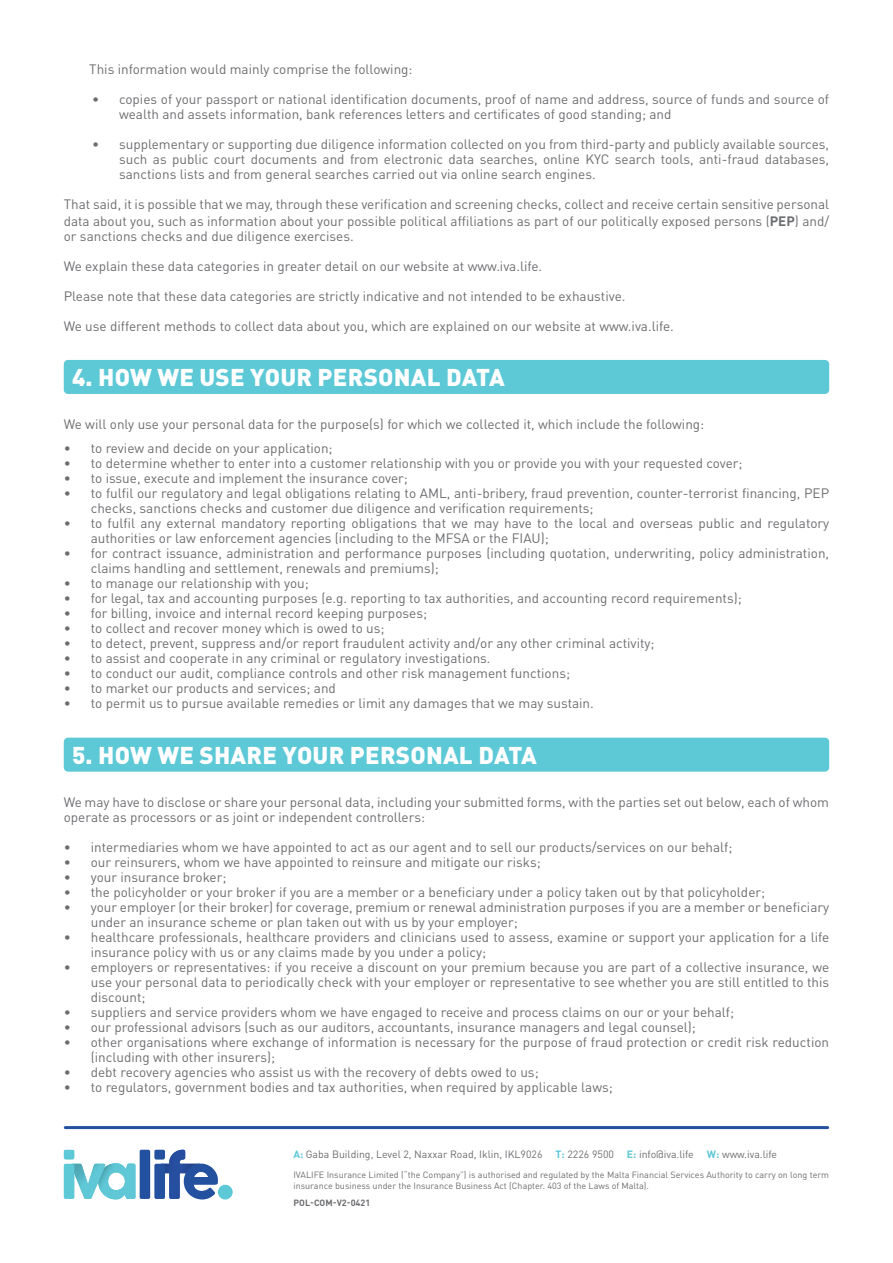
<style>
.page{position:relative;width:893px;height:1263px;background:#fff}
.page>*{position:absolute;margin:0;border:0;box-sizing:border-box;transform-origin:0 0}
.t1{font:900 24px "DIN Pro";letter-spacing:.01em;color:#fff}
.t2{font:13.5px/15px "DIN Pro";color:#6c6d70}
.t3{font:10.5px "DIN Pro";color:#6c6d70}
.t4{font:9px/10.5px "DIN Pro";color:#6c6d70}
.t5{font:700 9px "DIN Pro";letter-spacing:.005em;color:#6c6d70}
.s1{font-weight:700}
.s2{font-weight:700;color:#5dc8d6}
</style>
<div class="page">
<hr style="left:65px;top:1126px;width:763px;height:3px;background:#2351a0">
<div style="left:218px;top:1185px;width:15px;height:14px;background:#5dc8d6;border-radius:50%"></div>
<svg style="left:64px;top:1150px;width:154px;height:49px"></svg>
<div style="left:64px;top:360px;width:765px;height:34px;background:#5dc8d6;border-radius:4px"></div>
<div style="left:64px;top:738px;width:765px;height:34px;background:#5dc8d6;border-radius:4px"></div>
<p class="t2" style="left:89px;top:61px;width:325px">This information would mainly comprise the following:</p>
<p class="t2" style="left:119px;top:91px;width:712px;text-indent:-27px">• copies of your passport or national identification documents, proof of name and address, source of funds and source of wealth and assets information, bank references letters and certificates of good standing; and</p>
<p class="t2" style="left:119px;top:136px;width:712px;text-align:justify;text-indent:-27px">• supplementary or supporting due diligence information collected on you from third-party and publicly available sources, such as public court documents and from electronic data searches, online KYC search tools, anti-fraud databases, sanctions lists and from general searches carried out via online search engines.</p>
<p class="t2" style="left:64px;top:195px;width:767px;line-height:16.5px">That said, it is possible that we may, through these verification and screening checks, collect and receive certain sensitive personal data about you, such as information about your possible political affiliations as part of our politically exposed persons (<span class="s1">PEP</span>) and/</p>
<p class="t2" style="left:64px;top:228px;width:291px">or sanctions checks and due diligence exercises.</p>
<p class="t2" style="left:64px;top:258px;width:480px">We explain these data categories in greater detail on our website at www.iva.life.</p>
<p class="t2" style="left:64px;top:288px;width:563px">Please note that these data categories are strictly indicative and not intended to be exhaustive.</p>
<p class="t2" style="left:64px;top:318px;width:612px">We use different methods to collect data about you, which are explained on our website at www.iva.life.</p>
<p class="t1" style="left:72px;top:361px;width:434px">4. HOW WE USE YOUR PERSONAL DATA</p>
<p class="t2" style="left:64px;top:416px;width:642px">We will only use your personal data for the purpose(s) for which we collected it, which include the following:</p>
<p class="t2" style="left:64px;top:440px;width:270px">• to review and decide on your application;</p>
<p class="t2" style="left:64px;top:455px;width:680px">• to determine whether to enter into a customer relationship with you or provide you with your requested cover;</p>
<p class="t2" style="left:64px;top:470px;width:346px">• to issue, execute and implement the insurance cover;</p>
<p class="t2" style="left:91px;top:485px;width:740px;text-indent:-27px">• to fulfil our regulatory and legal obligations relating to AML, anti-bribery, fraud prevention, counter-terrorist financing, PEP checks, sanctions checks and customer due diligence and verification requirements;</p>
<p class="t2" style="left:91px;top:515px;width:740px;text-indent:-27px">• to fulfil any external mandatory reporting obligations that we may have to the local and overseas public and regulatory authorities or law enforcement agencies (including to the MFSA or the FIAU);</p>
<p class="t2" style="left:91px;top:545px;width:740px;text-indent:-27px">• for contract issuance, administration and performance purposes (including quotation, underwriting, policy administration, claims handling and settlement, renewals and premiums);</p>
<p class="t2" style="left:64px;top:575px;width:246px">• to manage our relationship with you;</p>
<p class="t2" style="left:64px;top:590px;width:679px">• for legal, tax and accounting purposes (e.g. reporting to tax authorities, and accounting record requirements);</p>
<p class="t2" style="left:64px;top:605px;width:365px">• for billing, invoice and internal record keeping purposes;</p>
<p class="t2" style="left:64px;top:620px;width:322px">• to collect and recover money which is owed to us;</p>
<p class="t2" style="left:64px;top:635px;width:592px">• to detect, prevent, suppress and/or report fraudulent activity and/or any other criminal activity;</p>
<p class="t2" style="left:64px;top:650px;width:428px">• to assist and cooperate in any criminal or regulatory investigations.</p>
<p class="t2" style="left:64px;top:665px;width:508px">• to conduct our audit, compliance controls and other risk management functions;</p>
<p class="t2" style="left:64px;top:680px;width:274px">• to market our products and services; and</p>
<p class="t2" style="left:64px;top:695px;width:531px">• to permit us to pursue available remedies or limit any damages that we may sustain.</p>
<p class="t1" style="left:72px;top:739px;width:466px">5. HOW WE SHARE YOUR PERSONAL DATA</p>
<p class="t2" style="left:64px;top:794px;width:767px">We may have to disclose or share your personal data, including your submitted forms, with the parties set out below, each of whom operate as processors or as joint or independent controllers:</p>
<p class="t2" style="left:64px;top:839px;width:670px">• intermediaries whom we have appointed to act as our agent and to sell our products/services on our behalf;</p>
<p class="t2" style="left:64px;top:854px;width:479px">• our reinsurers, whom we have appointed to reinsure and mitigate our risks;</p>
<p class="t2" style="left:64px;top:869px;width:164px">• your insurance broker;</p>
<p class="t2" style="left:64px;top:884px;width:703px">• the policyholder or your broker if you are a member or a beneficiary under a policy taken out by that policyholder;</p>
<p class="t2" style="left:91px;top:899px;width:740px;text-indent:-27px">• your employer (or their broker) for coverage, premium or renewal administration purposes if you are a member or beneficiary under an insurance scheme or plan taken out with us by your employer;</p>
<p class="t2" style="left:91px;top:929px;width:740px;text-indent:-27px">• healthcare professionals, healthcare providers and clinicians used to assess, examine or support your application for a life insurance policy with us or any claims made by you under a policy;</p>
<p class="t2" style="left:91px;top:959px;width:740px;text-align:justify;text-indent:-27px">• employers or representatives: if you receive a discount on your premium because you are part of a collective insurance, we use your personal data to periodically check with your employer or representative to see whether you are still entitled to this discount;</p>
<p class="t2" style="left:64px;top:1004px;width:672px">• suppliers and service providers whom we have engaged to receive and process claims on our or your behalf;</p>
<p class="t2" style="left:64px;top:1019px;width:634px">• our professional advisors (such as our auditors, accountants, insurance managers and legal counsel);</p>
<p class="t2" style="left:91px;top:1034px;width:740px;text-indent:-27px">• other organisations where exchange of information is necessary for the purpose of fraud protection or credit risk reduction (including with other insurers);</p>
<p class="t2" style="left:64px;top:1064px;width:476px">• debt recovery agencies who assist us with the recovery of debts owed to us;</p>
<p class="t2" style="left:64px;top:1079px;width:550px">• to regulators, government bodies and tax authorities, when required by applicable laws;</p>
<p class="t3" style="left:293px;top:1147px;width:485px"><span class="s2">A:</span> Gaba Building, Level 2, Naxxar Road, Iklin, IKL9026 <span class="s2">T:</span> 2226 9500 <span class="s2">E:</span> info@iva.life <span class="s2">W:</span> www.iva.life</p>
<p class="t4" style="left:293px;top:1169px;width:537px">IVALIFE Insurance Limited (“the Company”) is authorised and regulated by the Malta Financial Services Authority to carry on long term insurance business under the Insurance Business Act (Chapter. 403 of the Laws of Malta).</p>
<p class="t5" style="left:293px;top:1197px;width:78px">POL-COM-V2-0421</p>
</div>
